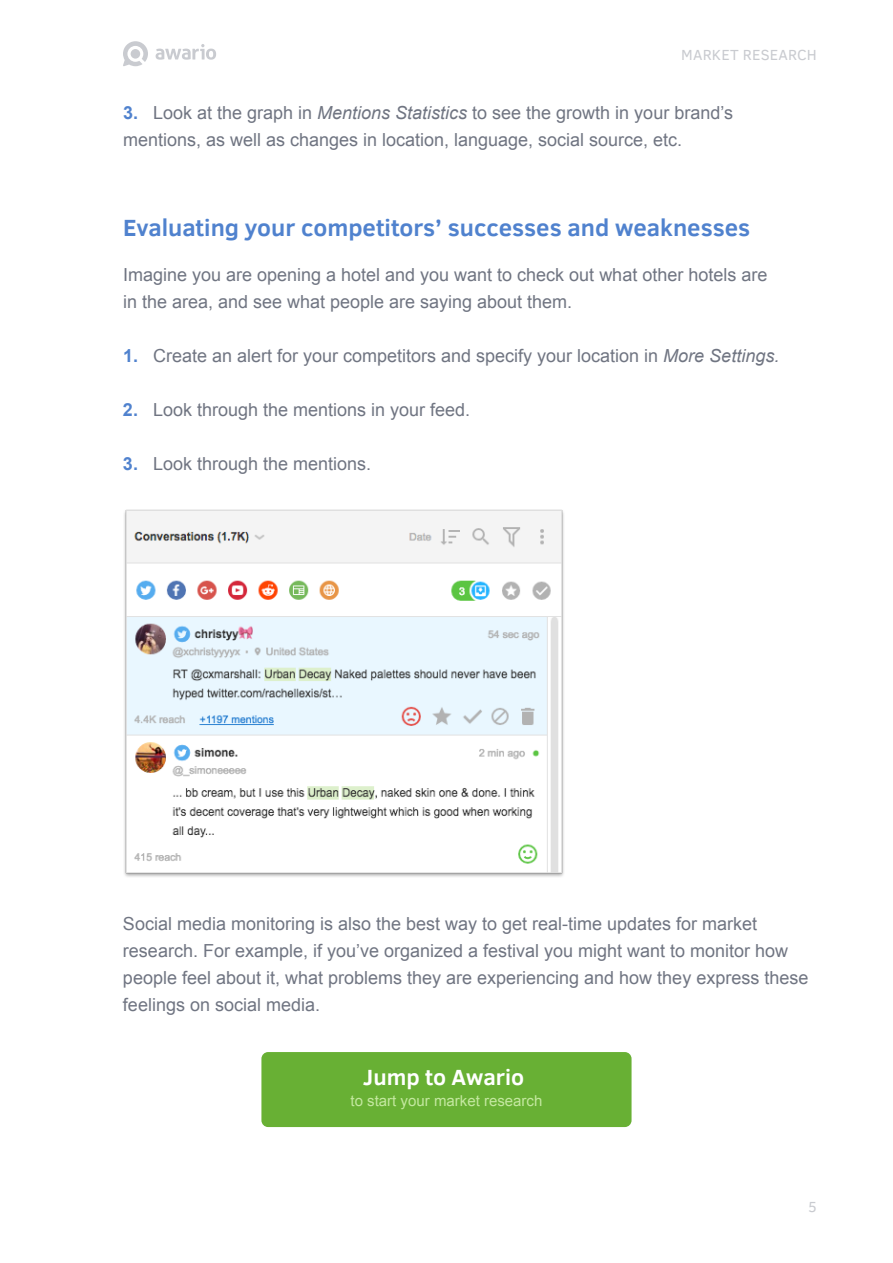
<style>
.page{position:relative;width:893px;height:1263px;background:#fff}
.page>*{position:absolute;margin:0;border:0;box-sizing:border-box;transform-origin:0 0}
.t1{font:700 24px "Clear Sans";color:#5082ce}
.t2{font:700 22.5px "Clear Sans";color:#fff}
.t3{font:18px/27px "Arial";color:#707582}
.t4{font:15px "Arial";color:#c4e8a0}
.t5{font:15px "Clear Sans";letter-spacing:.01em;color:#c9cbd0}
.s1{font-weight:700;color:#5082ce}
.s2{font-style:italic}
</style>
<div class="page">
<div style="left:261px;top:1052px;width:370px;height:75px;background:#68b034;border-radius:7px"></div>
<svg style="left:156px;top:44px;width:60px;height:16px"></svg>
<svg style="left:123px;top:41px;width:25px;height:25px"></svg>
<img style="left:124px;top:510px;width:440px;height:367px">
<p class="t5" style="left:681px;top:45px;width:137px">MARKET RESEARCH</p>
<p class="t3" style="left:123px;top:100px;width:612px"><span class="s1">3.</span> Look at the graph in <span class="s2">Mentions Statistics</span> to see the growth in your brand’s mentions, as well as changes in location, language, social source, etc.</p>
<h1 class="t1" style="left:123px;top:211px;width:629px">Evaluating your competitors’ successes and weaknesses</h1>
<p class="t3" style="left:123px;top:262px;width:646px">Imagine you are opening a hotel and you want to check out what other hotels are in the area, and see what people are saying about them.</p>
<p class="t3" style="left:123px;top:343px;width:658px"><span class="s1">1.</span> Create an alert for your competitors and specify your location in <span class="s2">More Settings.</span></p>
<p class="t3" style="left:123px;top:397px;width:349px"><span class="s1">2.</span> Look through the mentions in your feed.</p>
<p class="t3" style="left:123px;top:451px;width:250px"><span class="s1">3.</span> Look through the mentions.</p>
<p class="t3" style="left:123px;top:910px;width:687px">Social media monitoring is also the best way to get real-time updates for market research. For example, if you’ve organized a festival you might want to monitor how people feel about it, what problems they are experiencing and how they express these feelings on social media.</p>
<p class="t2" style="left:363px;top:1061px;width:163px">Jump to Awario</p>
<p class="t4" style="left:351px;top:1091px;width:193px">to start your market research</p>
<p class="t5" style="left:808px;top:1196px;width:10px">5</p>
</div>
